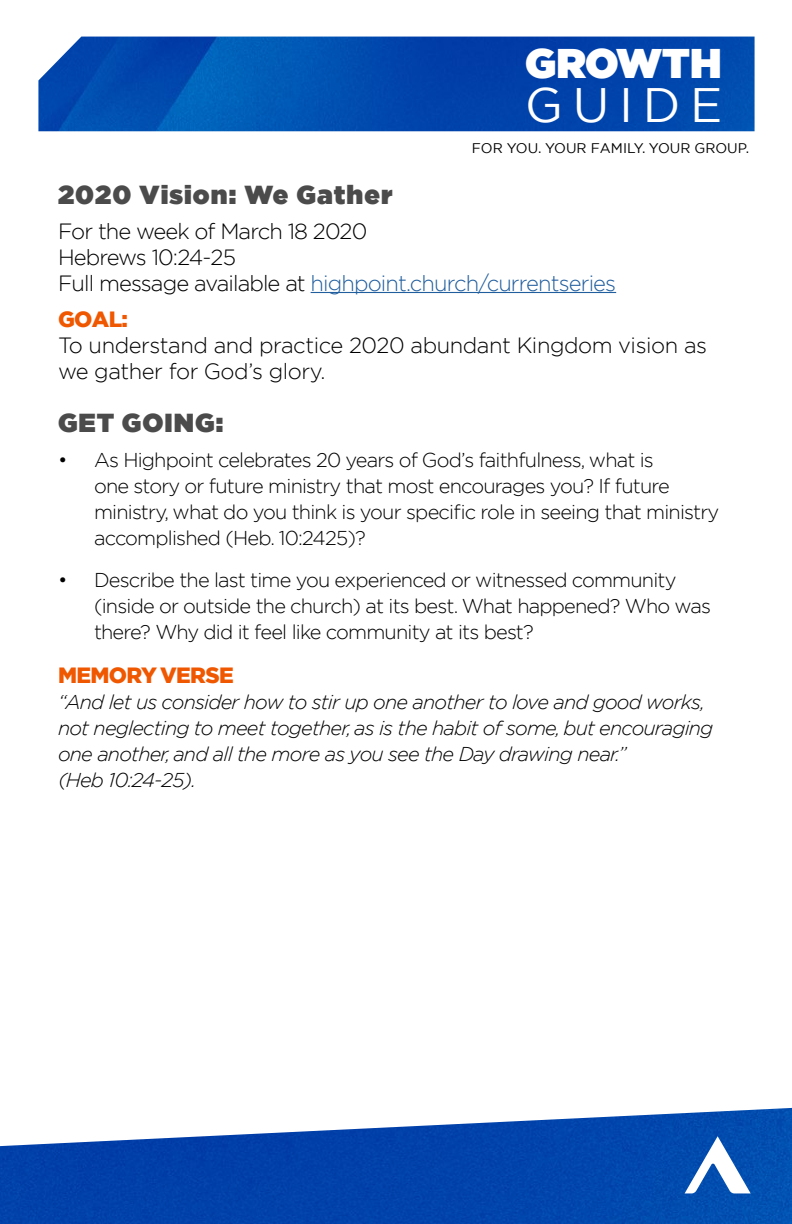
<style>
.page{position:relative;width:792px;height:1224px;background:#fff}
.page>*{position:absolute;margin:0;border:0;box-sizing:border-box;transform-origin:0 0}
.t1{font:900 62.6px "Gotham";letter-spacing:-.06em;color:#fff}
.t2{font:48.2px "Gotham";letter-spacing:.2em;color:#fff}
.t3{font:900 41.4px "Gotham";color:#fff}
.t4{font:900 26px "Gotham";letter-spacing:.04em;color:#4b4b4b}
.t5{font:300 22px/26px "Gotham";letter-spacing:-.04em;color:#000}
.t6{font:300 22px/26px "Gotham";letter-spacing:-.02em;color:#000}
.t7{font:900 22px "Gotham";letter-spacing:-.03em;color:#ef5800}
.t8{font:300 20px/26px "Gotham";letter-spacing:-.04em;color:#000}
.t9{font:italic 300 20px/26px "Gotham";letter-spacing:-.04em;color:#000}
.t10{font:14px "Gotham";color:#000}
.s1{color:#215e9e}
</style>
<div class="page">
<img style="left:0;top:1108px;width:792px;height:116px">
<hr style="left:311px;top:292px;width:305px;height:1px;background:#215e9e">
<img style="left:38px;top:37px;width:717px;height:94px">
<svg style="left:685px;top:1136px;width:66px;height:57px"></svg>
<h1 class="t1" style="left:468px;top:20px;width:281px">GROWTH</h1>
<h3 class="t3" style="left:525px;top:34px;width:198px">GROWTH</h3>
<h2 class="t2" style="left:525px;top:74px;width:199px">GUIDE</h2>
<p class="t10" style="left:472px;top:139px;width:279px">FOR YOU. YOUR FAMILY. YOUR GROUP.</p>
<h3 class="t4" style="left:58px;top:176px;width:336px">2020 Vision: We Gather</h3>
<p class="t5" style="left:58px;top:217px;width:560px">For the week of March 18 2020<br>Hebrews 10:24-25<br>Full message available at <span class="s1">highpoint.church/currentseries</span></p>
<p class="t7" style="left:58px;top:304px;width:72px">GOAL:</p>
<p class="t6" style="left:58px;top:331px;width:651px">To understand and practice 2020 abundant Kingdom vision as we gather for God’s glory.</p>
<h3 class="t4" style="left:58px;top:404px;width:167px">GET GOING:</h3>
<p class="t8" style="left:94px;top:446px;width:627px;text-indent:-36px">• As Highpoint celebrates 20 years of God’s faithfulness, what is<br>one story or future ministry that most encourages you? If future ministry, what do you think is your specific role in seeing that ministry accomplished (Heb. 10:2425)?</p>
<p class="t8" style="left:94px;top:566px;width:619px;text-indent:-36px">• Describe the last time you experienced or witnessed community (inside or outside the church) at its best. What happened? Who was there? Why did it feel like community at its best?</p>
<p class="t7" style="left:58px;top:660px;width:177px">MEMORY VERSE</p>
<p class="t9" style="left:58px;top:688px;width:657px">“And let us consider how to stir up one another to love and good works, not neglecting to meet together, as is the habit of some, but encouraging one another, and all the more as you see the Day drawing near.”<br>(Heb 10:24-25).</p>
</div>
